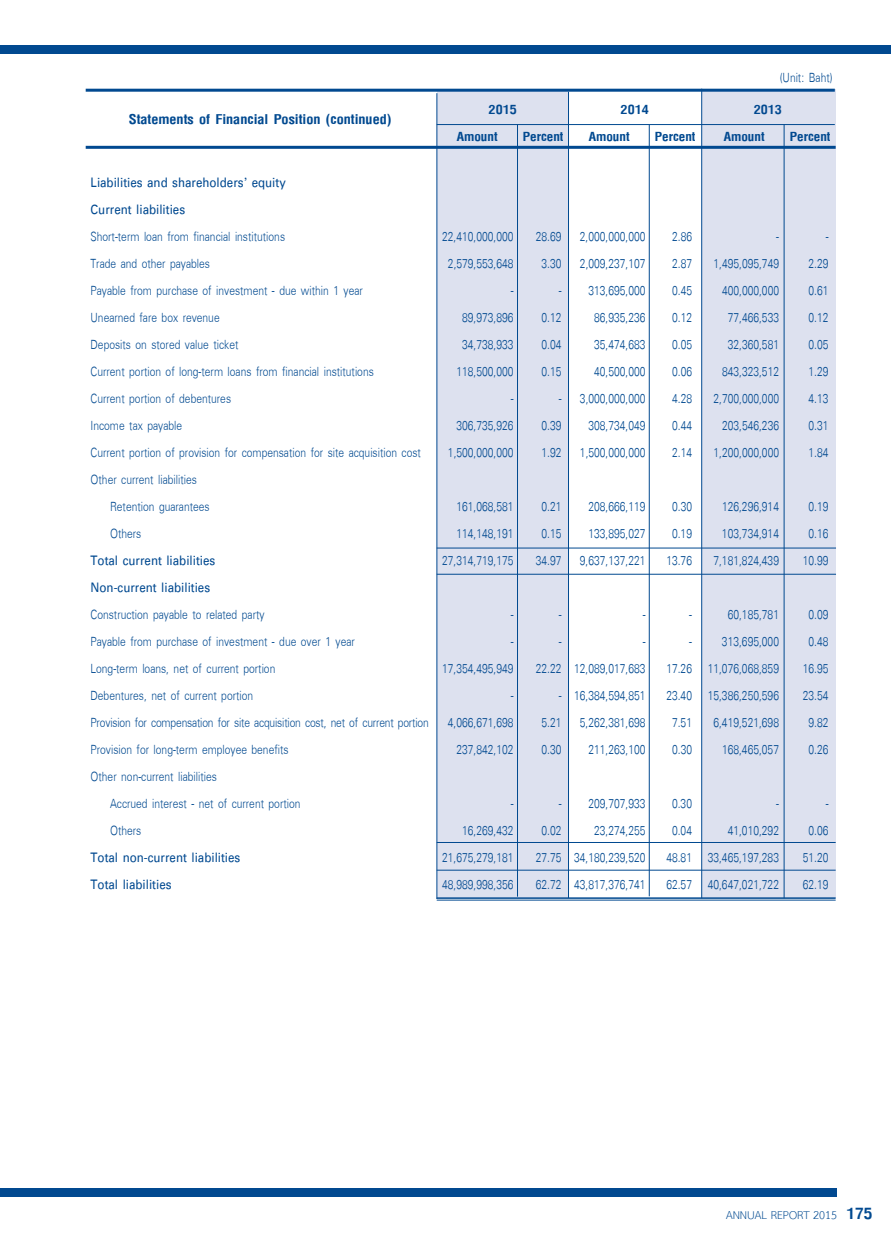
<style>
.page{position:relative;width:891px;height:1242px;background:#fff}
.page>*{position:absolute;margin:0;border:0;box-sizing:border-box;transform-origin:0 0}
.t1{font:700 21px "PS Lx Display";color:#014990}
.t2{font:19.5px/27px "UP Cx C";color:#014990;scale:.9 1}
.t3{font:700 19.5px/27px "UP Cx C";color:#014990;scale:.9 1}
.t4{font:700 19.5px "PS Lx Display";color:#014990}
.t5{font:16.5px "TH Sarabun New";color:#014990}
.s1{font-family:"PS Lx Display";font-weight:700;font-size:24px}
</style>
<div class="page">
<div style="left:0;top:45px;width:891px;height:9px;background:#014990"></div>
<div style="left:0;top:1188px;width:837px;height:9px;background:#014990"></div>
<div style="left:702px;top:89px;width:134px;height:809px;background:#dde1ef"></div>
<div style="left:437px;top:89px;width:132px;height:808px;background:#dde1ef"></div>
<hr style="left:568px;top:92px;width:1px;height:806px;background:#014990">
<hr style="left:701px;top:89px;width:1px;height:809px;background:#014990">
<hr style="left:649px;top:125px;width:1px;height:771px;background:#014990">
<hr style="left:517px;top:124px;width:1px;height:773px;background:#014990">
<hr style="left:784px;top:124px;width:1px;height:774px;background:#014990">
<hr style="left:437px;top:93px;width:1px;height:806px;background:#014990">
<hr style="left:86px;top:89px;width:749px;height:3px;background:#014990">
<hr style="left:86px;top:146px;width:750px;height:3px;background:#014990">
<hr style="left:437px;top:842px;width:399px;height:1px;background:#014990">
<hr style="left:437px;top:870px;width:399px;height:1px;background:#014990">
<hr style="left:437px;top:897px;width:399px;height:2px;background:#014990">
<hr style="left:437px;top:900px;width:399px;height:1px;background:#014990">
<hr style="left:437px;top:124px;width:398px;height:1px;background:#014990">
<hr style="left:437px;top:548px;width:399px;height:1px;background:#014990">
<hr style="left:437px;top:574px;width:399px;height:1px;background:#014990">
<p class="t1" style="left:129px;top:107px;width:264px">Statements of Financial Position (continued)</p>
<p class="t2" style="left:780px;top:64px;width:60px">(Unit: Baht)</p>
<p class="t4" style="left:489px;top:99px;width:30px">2015</p>
<p class="t4" style="left:621px;top:99px;width:30px">2014</p>
<p class="t4" style="left:754px;top:99px;width:30px">2013</p>
<p class="t4" style="left:457px;top:125px;width:42px">Amount</p>
<p class="t4" style="left:523px;top:125px;width:42px">Percent</p>
<p class="t4" style="left:589px;top:125px;width:42px">Amount</p>
<p class="t4" style="left:655px;top:125px;width:42px">Percent</p>
<p class="t4" style="left:724px;top:125px;width:42px">Amount</p>
<p class="t4" style="left:790px;top:125px;width:42px">Percent</p>
<p class="t3" style="left:91px;top:169px;width:218px">Liabilities and shareholders’ equity<br>Current liabilities</p>
<p class="t2" style="left:91px;top:223px;width:218px">Short-term loan from financial institutions</p>
<p class="t2" style="left:442px;top:223px;width:227px">22,410,000,000 28.69 2,000,000,000</p>
<p class="t2" style="left:672px;top:223px;width:24px">2.86</p>
<p class="t2" style="left:776px;top:223px;width:60px">- -</p>
<p class="t2" style="left:91px;top:250px;width:134px">Trade and other payables</p>
<p class="t2" style="left:448px;top:250px;width:74px">2,579,553,648</p>
<p class="t2" style="left:542px;top:250px;width:117px">3.30 2,009,237,107</p>
<p class="t2" style="left:672px;top:250px;width:120px">2.87 1,495,095,749</p>
<p class="t2" style="left:809px;top:250px;width:24px">2.29</p>
<p class="t2" style="left:91px;top:277px;width:304px">Payable from purchase of investment - due within 1 year</p>
<p class="t2" style="left:511px;top:277px;width:58px">- -</p>
<p class="t2" style="left:589px;top:277px;width:65px">313,695,000</p>
<p class="t2" style="left:672px;top:277px;width:24px">0.45</p>
<p class="t2" style="left:722px;top:277px;width:65px">400,000,000</p>
<p class="t2" style="left:809px;top:277px;width:24px">0.61</p>
<p class="t2" style="left:91px;top:304px;width:145px">Unearned fare box revenue</p>
<p class="t2" style="left:462px;top:304px;width:59px">89,973,896</p>
<p class="t2" style="left:542px;top:304px;width:24px">0.12</p>
<p class="t2" style="left:594px;top:304px;width:59px">86,935,236</p>
<p class="t2" style="left:672px;top:304px;width:24px">0.12</p>
<p class="t2" style="left:728px;top:304px;width:59px">77,466,533</p>
<p class="t2" style="left:809px;top:304px;width:24px">0.12</p>
<p class="t2" style="left:91px;top:331px;width:166px">Deposits on stored value ticket</p>
<p class="t2" style="left:462px;top:331px;width:59px">34,738,933</p>
<p class="t2" style="left:542px;top:331px;width:24px">0.04</p>
<p class="t2" style="left:594px;top:331px;width:59px">35,474,683</p>
<p class="t2" style="left:672px;top:331px;width:24px">0.05</p>
<p class="t2" style="left:728px;top:331px;width:59px">32,360,581</p>
<p class="t2" style="left:809px;top:331px;width:24px">0.05</p>
<p class="t2" style="left:91px;top:358px;width:316px">Current portion of long-term loans from financial institutions</p>
<p class="t2" style="left:457px;top:358px;width:65px">118,500,000</p>
<p class="t2" style="left:542px;top:358px;width:24px">0.15</p>
<p class="t2" style="left:594px;top:358px;width:59px">40,500,000</p>
<p class="t2" style="left:672px;top:358px;width:24px">0.06</p>
<p class="t2" style="left:722px;top:358px;width:65px">843,323,512</p>
<p class="t2" style="left:809px;top:358px;width:24px">1.29</p>
<p class="t2" style="left:91px;top:385px;width:158px">Current portion of debentures</p>
<p class="t2" style="left:511px;top:385px;width:151px">- - 3,000,000,000</p>
<p class="t2" style="left:672px;top:385px;width:120px">4.28 2,700,000,000</p>
<p class="t2" style="left:809px;top:385px;width:24px">4.13</p>
<p class="t2" style="left:91px;top:412px;width:103px">Income tax payable</p>
<p class="t2" style="left:457px;top:412px;width:65px">306,735,926</p>
<p class="t2" style="left:542px;top:412px;width:24px">0.39</p>
<p class="t2" style="left:589px;top:412px;width:65px">308,734,049</p>
<p class="t2" style="left:672px;top:412px;width:24px">0.44</p>
<p class="t2" style="left:722px;top:412px;width:65px">203,546,236</p>
<p class="t2" style="left:809px;top:412px;width:24px">0.31</p>
<p class="t2" style="left:91px;top:439px;width:369px">Current portion of provision for compensation for site acquisition cost</p>
<p class="t2" style="left:448px;top:439px;width:74px">1,500,000,000</p>
<p class="t2" style="left:542px;top:439px;width:117px">1.92 1,500,000,000</p>
<p class="t2" style="left:672px;top:439px;width:120px">2.14 1,200,000,000</p>
<p class="t2" style="left:809px;top:439px;width:24px">1.84</p>
<p class="t2" style="left:110px;top:466px;width:112px;text-indent:-19px">Other current liabilities<br>Retention guarantees</p>
<p class="t2" style="left:457px;top:493px;width:65px">161,068,581</p>
<p class="t2" style="left:542px;top:493px;width:24px">0.21</p>
<p class="t2" style="left:589px;top:493px;width:65px">208,666,119</p>
<p class="t2" style="left:672px;top:493px;width:24px">0.30</p>
<p class="t2" style="left:722px;top:493px;width:65px">126,296,914</p>
<p class="t2" style="left:809px;top:493px;width:24px">0.19</p>
<p class="t2" style="left:110px;top:520px;width:36px">Others</p>
<p class="t2" style="left:457px;top:520px;width:65px">114,148,191</p>
<p class="t2" style="left:542px;top:520px;width:24px">0.15</p>
<p class="t2" style="left:588px;top:520px;width:65px">133,895,027</p>
<p class="t2" style="left:672px;top:520px;width:24px">0.19</p>
<p class="t2" style="left:722px;top:520px;width:65px">103,734,914</p>
<p class="t2" style="left:809px;top:520px;width:24px">0.16</p>
<p class="t3" style="left:91px;top:547px;width:140px">Total current liabilities</p>
<p class="t2" style="left:442px;top:547px;width:431px">27,314,719,175 34.97 9,637,137,221 13.76 7,181,824,439 10.99</p>
<p class="t3" style="left:91px;top:574px;width:134px">Non-current liabilities</p>
<p class="t2" style="left:91px;top:601px;width:195px">Construction payable to related party</p>
<p class="t2" style="left:511px;top:601px;width:58px">- -</p>
<p class="t2" style="left:643px;top:601px;width:56px">- -</p>
<p class="t2" style="left:728px;top:601px;width:59px">60,185,781</p>
<p class="t2" style="left:809px;top:601px;width:24px">0.09</p>
<p class="t2" style="left:91px;top:628px;width:295px">Payable from purchase of investment - due over 1 year</p>
<p class="t2" style="left:511px;top:628px;width:58px">- -</p>
<p class="t2" style="left:643px;top:628px;width:56px">- -</p>
<p class="t2" style="left:722px;top:628px;width:65px">313,695,000</p>
<p class="t2" style="left:809px;top:628px;width:24px">0.48</p>
<p class="t2" style="left:91px;top:655px;width:207px">Long-term loans, net of current portion</p>
<p class="t2" style="left:442px;top:655px;width:431px">17,354,495,949 22.22 12,089,017,683 17.26 11,076,068,859 16.95</p>
<p class="t2" style="left:91px;top:682px;width:182px">Debentures, net of current portion</p>
<p class="t2" style="left:91px;top:682px;width:821px;text-indent:420px">- - 16,384,594,851 23.40 15,386,250,596 23.54<br>Provision for compensation for site acquisition cost, net of current portion 4,066,671,698</p>
<p class="t2" style="left:542px;top:709px;width:117px">5.21 5,262,381,698</p>
<p class="t2" style="left:672px;top:709px;width:120px">7.51 6,419,521,698</p>
<p class="t2" style="left:809px;top:709px;width:24px">9.82</p>
<p class="t2" style="left:91px;top:736px;width:222px">Provision for long-term employee benefits</p>
<p class="t2" style="left:457px;top:736px;width:65px">237,842,102</p>
<p class="t2" style="left:542px;top:736px;width:24px">0.30</p>
<p class="t2" style="left:589px;top:736px;width:65px">211,263,100</p>
<p class="t2" style="left:672px;top:736px;width:24px">0.30</p>
<p class="t2" style="left:722px;top:736px;width:65px">168,465,057</p>
<p class="t2" style="left:809px;top:736px;width:24px">0.26</p>
<p class="t2" style="left:110px;top:763px;width:213px;text-indent:-19px">Other non-current liabilities<br>Accrued interest - net of current portion</p>
<p class="t2" style="left:511px;top:790px;width:58px">- -</p>
<p class="t2" style="left:588px;top:790px;width:65px">209,707,933</p>
<p class="t2" style="left:672px;top:790px;width:24px">0.30</p>
<p class="t2" style="left:776px;top:790px;width:60px">- -</p>
<p class="t2" style="left:110px;top:817px;width:36px">Others</p>
<p class="t2" style="left:462px;top:817px;width:59px">16,269,432</p>
<p class="t2" style="left:542px;top:817px;width:24px">0.02</p>
<p class="t2" style="left:594px;top:817px;width:59px">23,274,255</p>
<p class="t2" style="left:672px;top:817px;width:24px">0.04</p>
<p class="t2" style="left:728px;top:817px;width:59px">41,010,292</p>
<p class="t2" style="left:809px;top:817px;width:24px">0.06</p>
<p class="t3" style="left:91px;top:844px;width:168px">Total non-current liabilities</p>
<p class="t2" style="left:442px;top:844px;width:431px">21,675,279,181 27.75 34,180,239,520 48.81 33,465,197,283 51.20</p>
<p class="t3" style="left:91px;top:871px;width:92px">Total liabilities</p>
<p class="t2" style="left:442px;top:871px;width:431px">48,989,998,356 62.72 43,817,376,741 62.57 40,647,021,722 62.19</p>
<p class="t5" style="left:726px;top:1205px;width:148px">ANNUAL REPORT 2015 <span class="s1">175</span></p>
</div>
